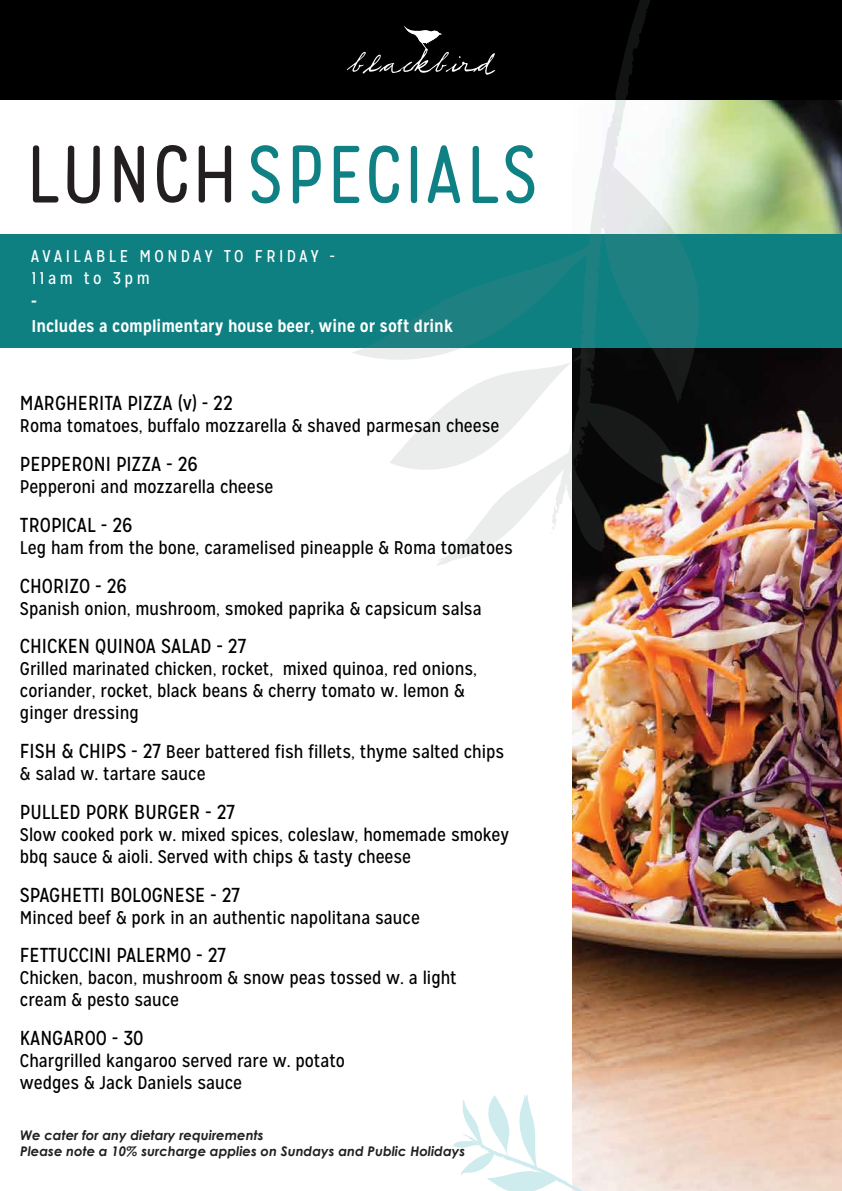
<style>
.page{position:relative;width:842px;height:1191px;background:#fff}
.page>*{position:absolute;margin:0;border:0;box-sizing:border-box;transform-origin:0 0}
.t1{font:81.7px "Rolade Free";color:#0f8083}
.t2{font:20.2px "Mission Gothic";color:#000}
.t3{font:18.4px/22px "Mission Gothic";color:#000}
.t4{font:700 17px/24.9px "Mission Gothic";color:#fff}
.t5{font:17px "Mission Gothic";letter-spacing:.2em;color:#fff}
.t6{font:italic 700 13.3px/15.9px "Century Gothic";color:#231f20}
.s1{color:#231f20}
.s2{font-size:20.2px}
</style>
<div class="page">
<img style="left:572px;top:100px;width:270px;height:1091px">
<div style="left:0;top:0;width:842px;height:100px;background:#000"></div>
<svg style="left:347px;top:26px;width:148px;height:49px"></svg>
<svg style="left:453px;top:1094px;width:195px;height:97px"></svg>
<div style="left:0;top:234px;width:842px;height:114px;background:#0f8082"></div>
<svg style="left:572px;top:0;width:159px;height:532px"></svg>
<svg style="left:352px;top:152px;width:353px;height:415px"></svg>
<h1 class="t1" style="left:25px;top:143px;width:516px"><span class="s1">LUNCH</span> SPECIALS</h1>
<p class="t5" style="left:31px;top:246px;width:305px">AVAILABLE MONDAY TO FRIDAY -</p>
<p class="t4" style="left:32px;top:289px;width:423px">-<br>Includes a complimentary house beer, wine or soft drink</p>
<p class="t5" style="left:32px;top:268px;width:119px">11am to 3pm</p>
<p class="t2" style="left:20px;top:391px;width:214px">MARGHERITA PIZZA (v) - 22</p>
<p class="t3" style="left:20px;top:415px;width:481px">Roma tomatoes, buffalo mozzarella &amp; shaved parmesan cheese</p>
<p class="t2" style="left:20px;top:452px;width:179px">PEPPERONI PIZZA - 26</p>
<p class="t3" style="left:20px;top:476px;width:255px">Pepperoni and mozzarella cheese</p>
<p class="t2" style="left:20px;top:512px;width:114px">TROPICAL - 26</p>
<p class="t3" style="left:20px;top:536px;width:494px">Leg ham from the bone, caramelised pineapple &amp; Roma tomatoes</p>
<p class="t2" style="left:20px;top:573px;width:109px">CHORIZO - 26</p>
<p class="t3" style="left:20px;top:597px;width:463px">Spanish onion, mushroom, smoked paprika &amp; capsicum salsa</p>
<p class="t2" style="left:20px;top:634px;width:227px">CHICKEN QUINOA SALAD - 27</p>
<p class="t3" style="left:20px;top:658px;width:459px">Grilled marinated chicken, rocket, mixed quinoa, red onions, coriander, rocket, black beans &amp; cherry tomato w. lemon &amp; ginger dressing</p>
<p class="t3" style="left:20px;top:741px;width:486px"><span class="s2">FISH &amp; CHIPS - 27</span> Beer battered fish fillets, thyme salted chips &amp; salad w. tartare sauce</p>
<p class="t2" style="left:20px;top:799px;width:216px">PULLED PORK BURGER - 27</p>
<p class="t3" style="left:20px;top:823px;width:491px">Slow cooked pork w. mixed spices, coleslaw, homemade smokey bbq sauce &amp; aioli. Served with chips &amp; tasty cheese</p>
<p class="t2" style="left:20px;top:882px;width:221px">SPAGHETTI BOLOGNESE - 27</p>
<p class="t3" style="left:20px;top:906px;width:401px">Minced beef &amp; pork in an authentic napolitana sauce</p>
<p class="t2" style="left:20px;top:943px;width:207px">FETTUCCINI PALERMO - 27</p>
<p class="t3" style="left:20px;top:967px;width:438px">Chicken, bacon, mushroom &amp; snow peas tossed w. a light cream &amp; pesto sauce</p>
<p class="t2" style="left:20px;top:1025px;width:125px">KANGAROO - 30</p>
<p class="t3" style="left:20px;top:1049px;width:327px">Chargrilled kangaroo served rare w. potato wedges &amp; Jack Daniels sauce</p>
<p class="t6" style="left:20px;top:1126px;width:446px">We cater for any dietary requirements<br>Please note a 10% surcharge applies on Sundays and Public Holidays</p>
</div>
